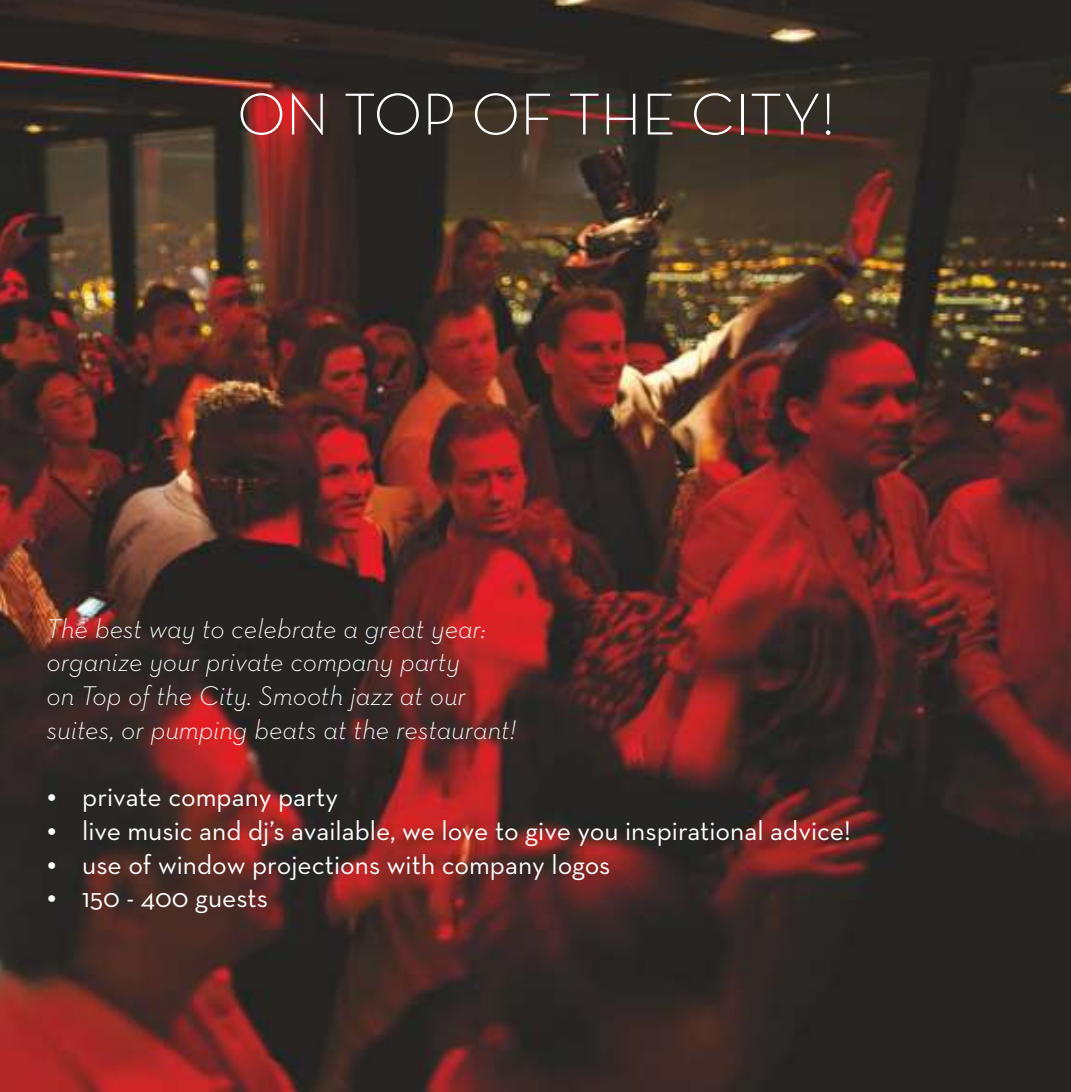
<style>
.page{position:relative;width:1071px;height:1092px;background:#fff}
.page>*{position:absolute;margin:0;border:0;box-sizing:border-box;transform-origin:0 0}
.t1{font:300 60px "Neutraface Text";color:#fefefe}
.t2{font:27.5px "Neutraface Text";color:#fefefe}
.t3{font:italic 300 27.5px/33.8px "Neutraface Text";color:#fefefe}
</style>
<div class="page">
<img style="left:0;top:0;width:1070px;height:1091px">
<h1 class="t1" style="left:237px;top:88px;width:599px">ON TOP OF THE CITY!</h1>
<p class="t3" style="left:46px;top:613px;width:471px">The best way to celebrate a great year: organize your private company party<br>on Top of the City. Smooth jazz at our suites, or pumping beats at the restaurant!</p>
<p class="t2" style="left:46px;top:784px;width:293px">• private company party</p>
<p class="t2" style="left:46px;top:818px;width:805px">• live music and dj’s available, we love to give you inspirational advice!</p>
<p class="t2" style="left:46px;top:852px;width:565px">• use of window projections with company logos</p>
<p class="t2" style="left:46px;top:885px;width:223px">• 150 - 400 guests</p>
</div>
